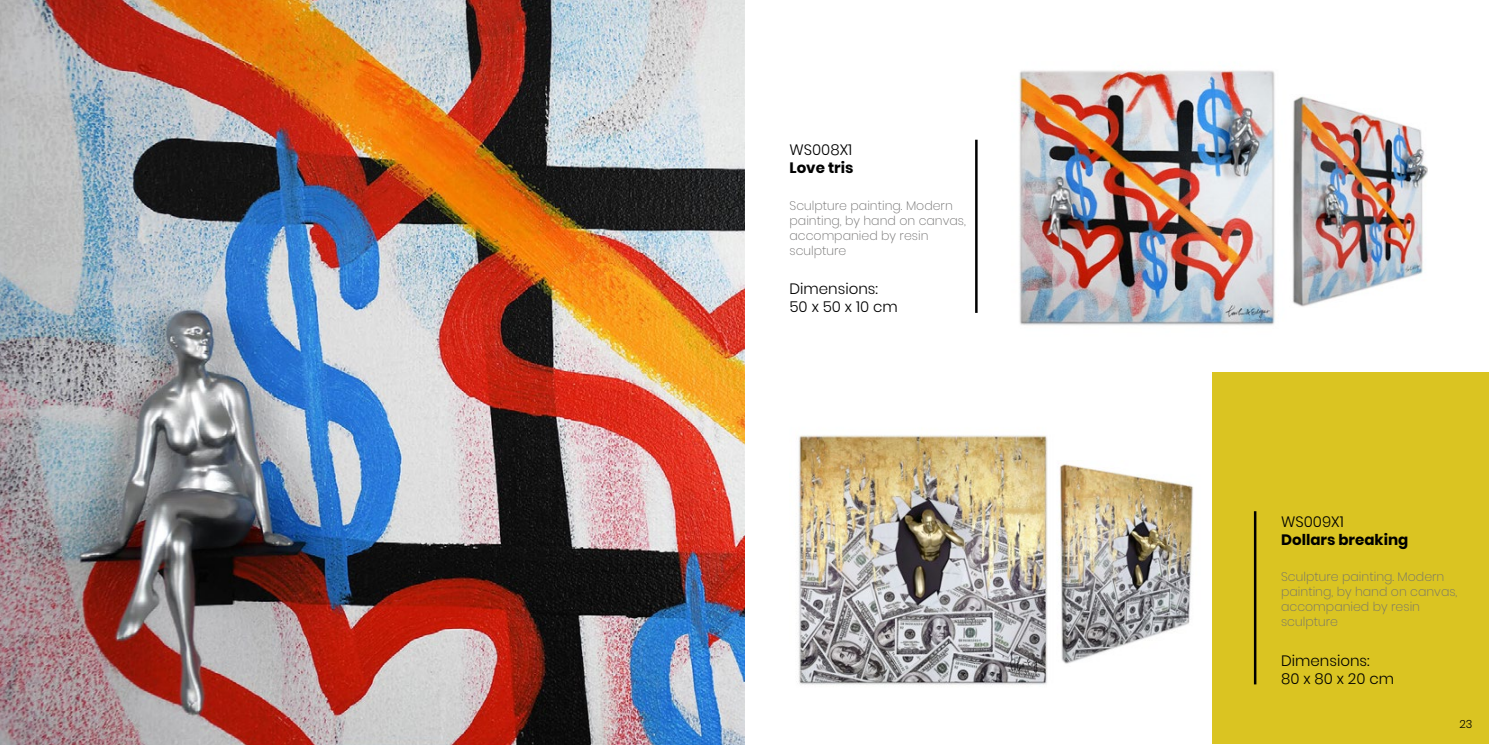
<style>
.page{position:relative;width:1489px;height:745px;background:#fff}
.page>*{position:absolute;margin:0;border:0;box-sizing:border-box;transform-origin:0 0}
.t1{font:300 15px/18px "Poppins";color:#000}
.t2{font:700 15px "Poppins";color:#000}
.t3{font:200 12.5px/15px "Poppins";color:#706f6f}
.t4{font:300 11.25px "Poppins";color:#000}
</style>
<div class="page">
<div style="left:1212px;top:372px;width:276px;height:371px;background:#dac422"></div>
<img style="left:0;top:0;width:744px;height:744px">
<img style="left:796px;top:435px;width:252px;height:250px">
<img style="left:1043px;top:460px;width:151px;height:205px">
<hr style="left:1253px;top:511px;width:3px;height:173px;background:#000">
<hr style="left:975px;top:140px;width:2px;height:173px;background:#000">
<img style="left:1296px;top:96px;width:130px;height:211px">
<img style="left:1019px;top:70px;width:277px;height:256px">
<p class="t1" style="left:789px;top:141px;width:64px">WS008X1</p>
<p class="t2" style="left:789px;top:159px;width:65px">Love tris</p>
<p class="t3" style="left:789px;top:198px;width:178px">Sculpture painting. Modern painting, by hand on canvas, accompanied by resin sculpture</p>
<p class="t1" style="left:789px;top:280px;width:110px">Dimensions:<br>50 x 50 x 10 cm</p>
<p class="t1" style="left:1280px;top:512px;width:64px">WS009X1</p>
<p class="t2" style="left:1280px;top:530px;width:129px">Dollars breaking</p>
<p class="t3" style="left:1280px;top:569px;width:178px">Sculpture painting. Modern painting, by hand on canvas, accompanied by resin sculpture</p>
<p class="t1" style="left:1280px;top:651px;width:114px">Dimensions:<br>80 x 80 x 20 cm</p>
<p class="t4" style="left:1459px;top:716px;width:14px">23</p>
</div>
